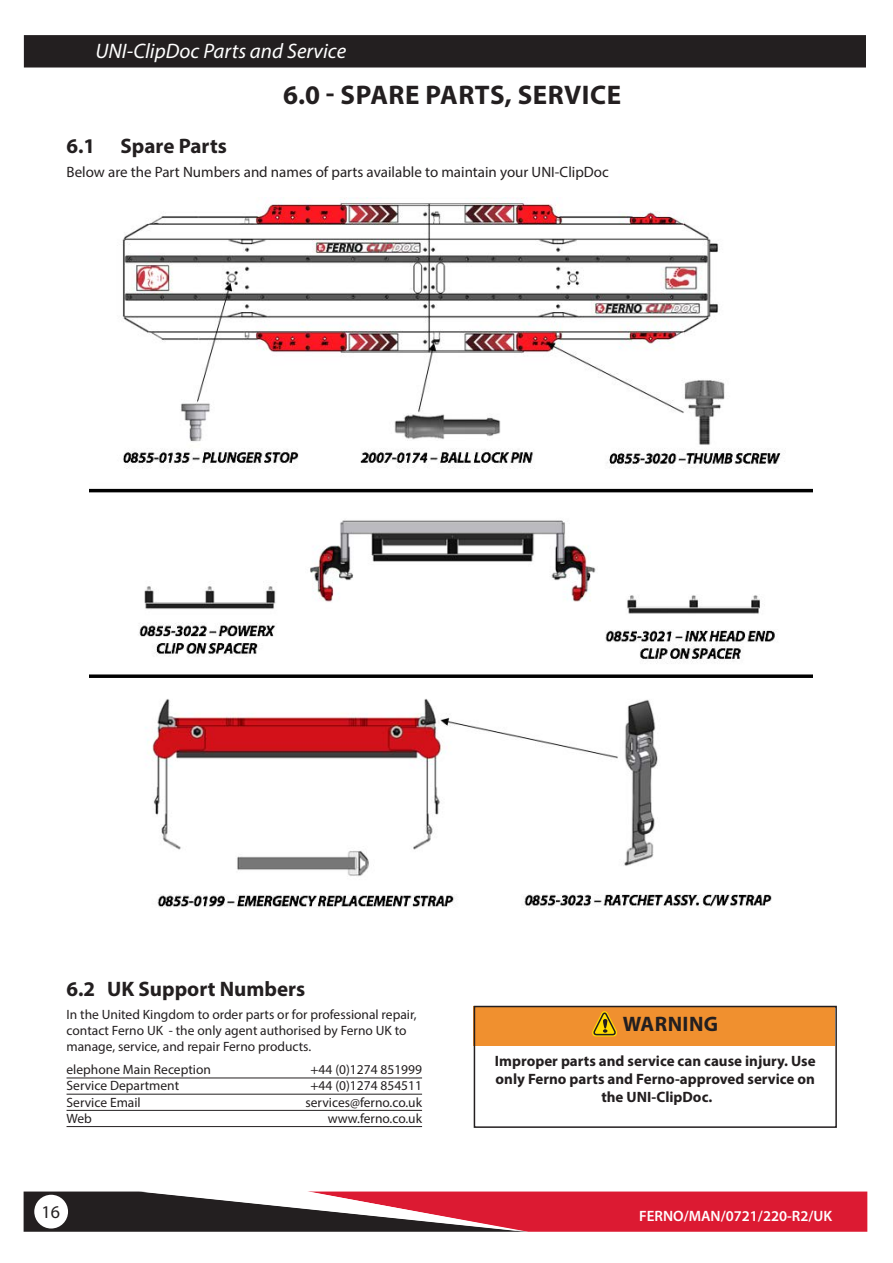
<style>
.page{position:relative;width:893px;height:1263px;background:#fff}
.page>*{position:absolute;margin:0;border:0;box-sizing:border-box;transform-origin:0 0}
.Subhead_1{font:700 27px "Myriad Pro";letter-spacing:.02em;color:#231f20}
.Page_Header{font:italic 21px "Myriad Pro";color:#fff}
.Subhead_2{font:700 21px "Myriad Pro";color:#231f20}
.Body{font:700 21px "Myriad Pro";color:#231f20}
.Warning_Title{font:700 21px "Myriad Pro";letter-spacing:.02em;color:#231f20}
.t1{font:18px "Myriad Pro";color:#231f20}
.Warning_Text{font:700 15px/18px "Myriad Pro";color:#231f20;text-align:center}
.Body-2{font:15px "Myriad Pro";color:#231f20}
.t2{font:600 15px "Myriad Pro";color:#fff}
.Body-3{font:13.5px/16.2px "Myriad Pro";color:#231f20}
.Repair_Parts{font:13.5px "Myriad Pro";color:#231f20}
</style>
<div class="page">
<div style="left:25px;top:36px;width:840px;height:31px;background:#231f20"></div>
<div style="left:24px;top:35px;width:842px;height:33px;border:2px solid #231f20"></div>
<svg style="left:24px;top:1191px;width:843px;height:41px;background:#a13845"></svg>
<div style="left:34px;top:1195px;width:34px;height:33px;background:#fff;border-radius:50%"></div>
<img style="left:89px;top:198px;width:723px;height:710px">
<hr style="left:67px;top:1077px;width:355px;height:1px;background:#231f20">
<hr style="left:67px;top:1094px;width:355px;height:1px;background:#231f20">
<hr style="left:67px;top:1110px;width:355px;height:1px;background:#231f20">
<hr style="left:67px;top:1126px;width:355px;height:1px;background:#231f20">
<div style="left:474px;top:1006px;width:361px;height:40px;background:#f0902f"></div>
<svg style="left:592px;top:1011px;width:25px;height:25px"></svg>
<div style="left:474px;top:1006px;width:363px;height:122px;border:2px solid #231f20"></div>
<p class="Page_Header" style="left:95px;top:38px;width:252px">UNI-ClipDoc Parts and Service</p>
<p class="Subhead_1" style="left:283px;top:78px;width:339px">6.0 - SPARE PARTS, SERVICE</p>
<p class="Body" style="left:67px;top:132px;width:162px">6.1 Spare Parts</p>
<p class="Body-2" style="left:67px;top:163px;width:544px">Below are the Part Numbers and names of parts available to maintain your UNI-ClipDoc</p>
<p class="Subhead_2" style="left:67px;top:975px;width:240px">6.2 UK Support Numbers</p>
<p class="Body-3" style="left:67px;top:1006px;width:351px">In the United Kingdom to order parts or for professional repair, contact Ferno UK - the only agent authorised by Ferno UK to manage, service, and repair Ferno products.</p>
<p class="Repair_Parts" style="left:67px;top:1061px;width:146px">elephone Main Reception</p>
<p class="Repair_Parts" style="left:311px;top:1061px;width:113px">+44 (0)1274 851999</p>
<p class="Repair_Parts" style="left:67px;top:1077px;width:114px">Service Department</p>
<p class="Repair_Parts" style="left:311px;top:1077px;width:113px">+44 (0)1274 854511</p>
<p class="Repair_Parts" style="left:67px;top:1094px;width:76px">Service Email</p>
<p class="Repair_Parts" style="left:306px;top:1094px;width:118px">services@ferno.co.uk</p>
<p class="Repair_Parts" style="left:67px;top:1110px;width:27px">Web</p>
<p class="Repair_Parts" style="left:328px;top:1110px;width:96px">www.ferno.co.uk</p>
<p class="Warning_Title" style="left:623px;top:1010px;width:97px">WARNING</p>
<p class="Warning_Text" style="left:495px;top:1051px;width:322px">Improper parts and service can cause injury. Use only Ferno parts and Ferno-approved service on the UNI-ClipDoc.</p>
<h3 class="t1" style="left:42px;top:1200px;width:20px">16</h3>
<p class="t2" style="left:639px;top:1206px;width:195px">FERNO/MAN/0721/220-R2/UK</p>
</div>
